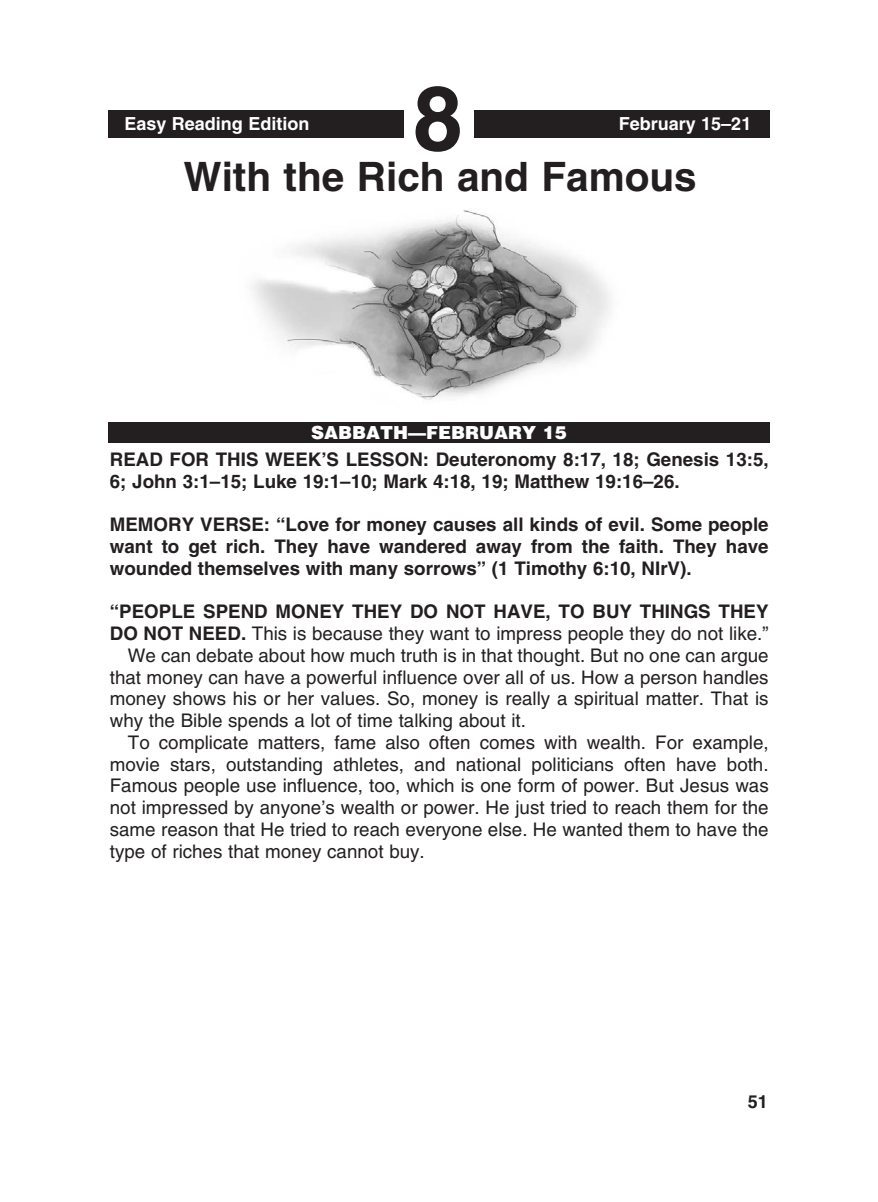
<style>
.page{position:relative;width:878px;height:1202px;background:#fff}
.page>*{position:absolute;margin:0;border:0;box-sizing:border-box;transform-origin:0 0}
.t1{font:700 90px "Helvetica";color:#231f20}
._0-Lesson_Title{font:700 40.5px "Helvetica";color:#231f20}
._1-Body{font:18.75px/21.8px "Helvetica";color:#231f20;text-align:justify}
._4-Body_X_indent_bol{font:700 18.75px/21.8px "Helvetica";color:#231f20}
._3-Body_X_indent{font:700 18.75px/21.8px "Helvetica";color:#231f20}
.t2{font:700 18px "Helvetica";color:#fff}
.t3{font:900 18px "Helvetica";color:#fff}
.t4{font:700 18px "Helvetica";color:#231f20}
.s1{font-weight:400}
</style>
<div class="page">
<div style="left:108px;top:110px;width:662px;height:27px;background:#231f20"></div>
<div style="left:404px;top:72px;width:70px;height:79px;background:#fff"></div>
<div style="left:108px;top:422px;width:661px;height:21px;background:#231f20"></div>
<img style="left:251px;top:210px;width:360px;height:190px">
<p class="t2" style="left:124px;top:113px;width:187px">Easy Reading Edition</p>
<p class="t1" style="left:412px;top:63px;width:52px">8</p>
<p class="t2" style="left:618px;top:113px;width:134px">February 15–21</p>
<p class="_0-Lesson_Title" style="left:183px;top:152px;width:515px">With the Rich and Famous</p>
<p class="t3" style="left:311px;top:420px;width:257px">SABBATH—FEBRUARY 15</p>
<p class="_4-Body_X_indent_bol" style="left:110px;top:448px;width:660px">READ FOR THIS WEEK’S LESSON: Deuteronomy 8:17, 18; Genesis 13:5,<br>6; John 3:1–15; Luke 19:1–10; Mark 4:18, 19; Matthew 19:16–26.</p>
<p class="_4-Body_X_indent_bol" style="left:110px;top:513px;width:660px;text-align:justify">MEMORY VERSE: “Love for money causes all kinds of evil. Some people want to get rich. They have wandered away from the faith. They have wounded themselves with many sorrows” (1 Timothy 6:10, NIrV).</p>
<p class="_3-Body_X_indent" style="left:110px;top:600px;width:660px">“PEOPLE SPEND MONEY THEY DO NOT HAVE, TO BUY THINGS THEY<br>DO NOT NEED. <span class="s1">This is because they want to impress people they do not like.”</span></p>
<p class="_1-Body" style="left:110px;top:644px;width:660px;text-indent:18px">We can debate about how much truth is in that thought. But no one can argue that money can have a powerful influence over all of us. How a person handles money shows his or her values. So, money is really a spiritual matter. That is why the Bible spends a lot of time talking about it.</p>
<p class="_1-Body" style="left:110px;top:731px;width:660px;text-align:left;text-indent:18px">To complicate matters, fame also often comes with wealth. For example, movie stars, outstanding athletes, and national politicians often have both.<br>Famous people use influence, too, which is one form of power. But Jesus was not impressed by anyone’s wealth or power. He just tried to reach them for the same reason that He tried to reach everyone else. He wanted them to have the type of riches that money cannot buy.</p>
<p class="t4" style="left:747px;top:1090px;width:22px">51</p>
</div>
